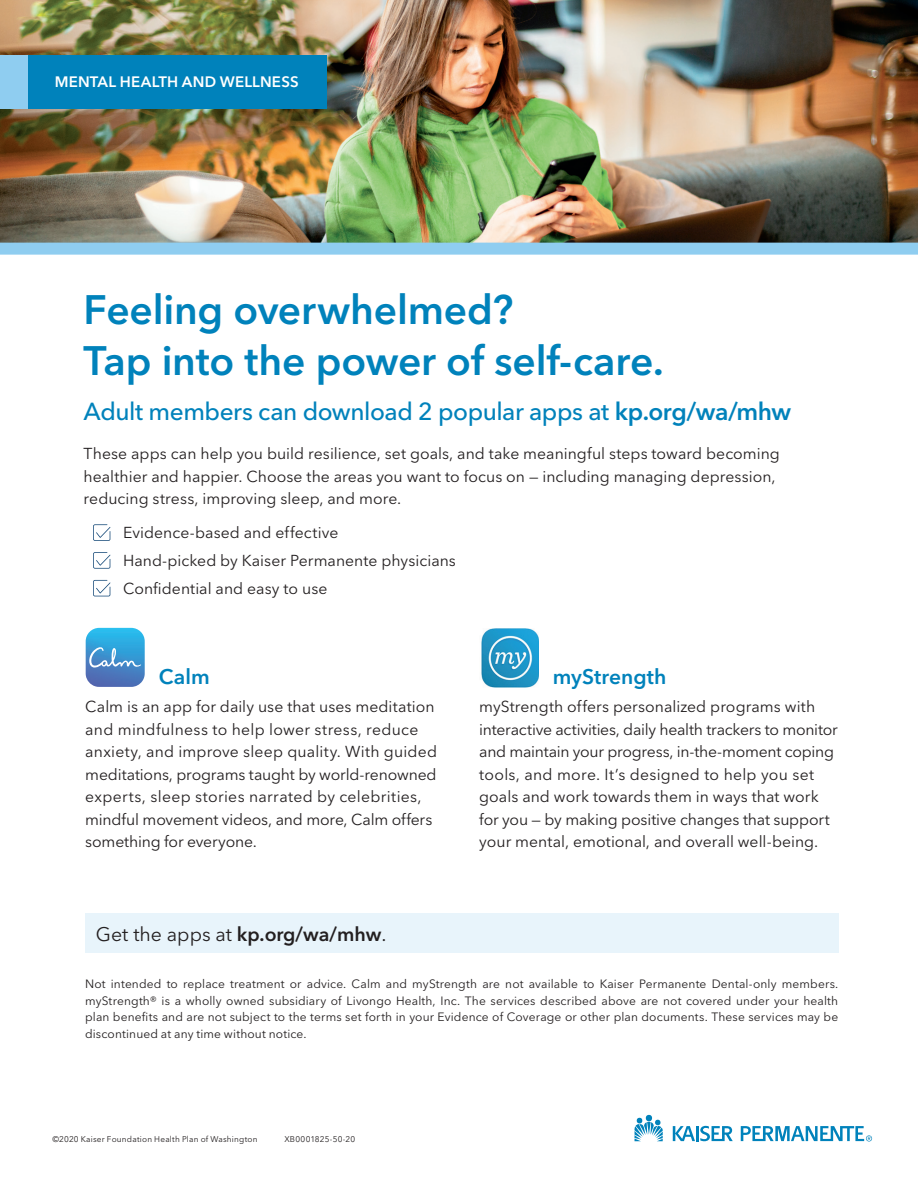
<style>
.page{position:relative;width:918px;height:1188px;background:#fff}
.page>*{position:absolute;margin:0;border:0;box-sizing:border-box;transform-origin:0 0}
.t1{font:600 40.8px/50.7px "Avenir Next LT Pro";letter-spacing:-.005em;color:#0082bb}
.t2{font:500 24.45px "Avenir Next LT Pro";letter-spacing:-.02em;color:#0082bb}
.t3{font:600 21px "Avenir Next LT Pro";color:#0082bb}
.t4{font:19.5px "Avenir Next LT Pro";color:#231f20}
.t5{font:15.75px/22.5px "Avenir Next LT Pro";color:#231f20}
.t6{font:600 15px "Avenir Next LT Pro";letter-spacing:.01em;color:#fff}
.t7{font:12px/16.8px "Avenir Next LT Pro";letter-spacing:.01em;color:#231f20;text-align:justify}
.t8{font:8.25px "Avenir Next LT Pro";letter-spacing:.025em;color:#231f20}
.s1{font-weight:600}
</style>
<div class="page">
<svg style="left:634px;top:1115px;width:29px;height:26px"></svg>
<svg style="left:673px;top:1126px;width:60px;height:15px"></svg>
<svg style="left:741px;top:1126px;width:131px;height:16px"></svg>
<img style="left:0;top:0;width:918px;height:243px">
<div style="left:0;top:243px;width:918px;height:12px;background:#8fcdf0"></div>
<svg style="left:93px;top:524px;width:17px;height:17px"></svg>
<svg style="left:93px;top:552px;width:17px;height:17px"></svg>
<svg style="left:93px;top:580px;width:17px;height:16px"></svg>
<div style="left:85px;top:913px;width:753px;height:40px;background:#e8f4fb"></div>
<div style="left:27px;top:55px;width:300px;height:54px;background:#0082bb"></div>
<div style="left:0;top:55px;width:28px;height:54px;background:#8fcdf0"></div>
<img style="left:86px;top:628px;width:57px;height:59px">
<svg style="left:88px;top:647px;width:53px;height:21px"></svg>
<img style="left:481px;top:629px;width:57px;height:59px">
<p class="t6" style="left:55px;top:73px;width:245px">MENTAL HEALTH AND WELLNESS</p>
<h1 class="t1" style="left:84px;top:284px;width:582px">Feeling overwhelmed?<br>Tap into the power of self-care.</h1>
<h2 class="t2" style="left:84px;top:396px;width:709px">Adult members can download 2 popular apps at <span class="s1">kp.org/wa/mhw</span></h2>
<p class="t5" style="left:84px;top:442px;width:698px">These apps can help you build resilience, set goals, and take meaningful steps toward becoming healthier and happier. Choose the areas you want to focus on — including managing depression, reducing stress, improving sleep, and more.</p>
<p class="t5" style="left:123px;top:518px;width:334px;line-height:28.2px">Evidence-based and effective<br>Hand-picked by Kaiser Permanente physicians<br>Confidential and easy to use</p>
<h3 class="t3" style="left:159px;top:664px;width:52px">Calm</h3>
<p class="t5" style="left:85px;top:695px;width:353px">Calm is an app for daily use that uses meditation and mindfulness to help lower stress, reduce anxiety, and improve sleep quality. With guided meditations, programs taught by world-renowned experts, sleep stories narrated by celebrities, mindful movement videos, and more, Calm offers something for everyone.</p>
<p class="t4" style="left:96px;top:922px;width:292px">Get the apps at <span class="s1">kp.org/wa/mhw</span>.</p>
<h3 class="t3" style="left:553px;top:664px;width:115px">myStrength</h3>
<p class="t5" style="left:479px;top:695px;width:360px">myStrength offers personalized programs with interactive activities, daily health trackers to monitor and maintain your progress, in-the-moment coping tools, and more. It’s designed to help you set goals and work towards them in ways that work for you — by making positive changes that support your mental, emotional, and overall well-being.</p>
<p class="t7" style="left:85px;top:975px;width:755px">Not intended to replace treatment or advice. Calm and myStrength are not available to Kaiser Permanente Dental-only members. myStrength® is a wholly owned subsidiary of Livongo Health, Inc. The services described above are not covered under your health plan benefits and are not subject to the terms set forth in your Evidence of Coverage or other plan documents. These services may be discontinued at any time without notice.</p>
<p class="t8" style="left:52px;top:1134px;width:207px">©2020 Kaiser Foundation Health Plan of Washington</p>
<p class="t8" style="left:284px;top:1134px;width:72px">XB0001825-50-20</p>
</div>
